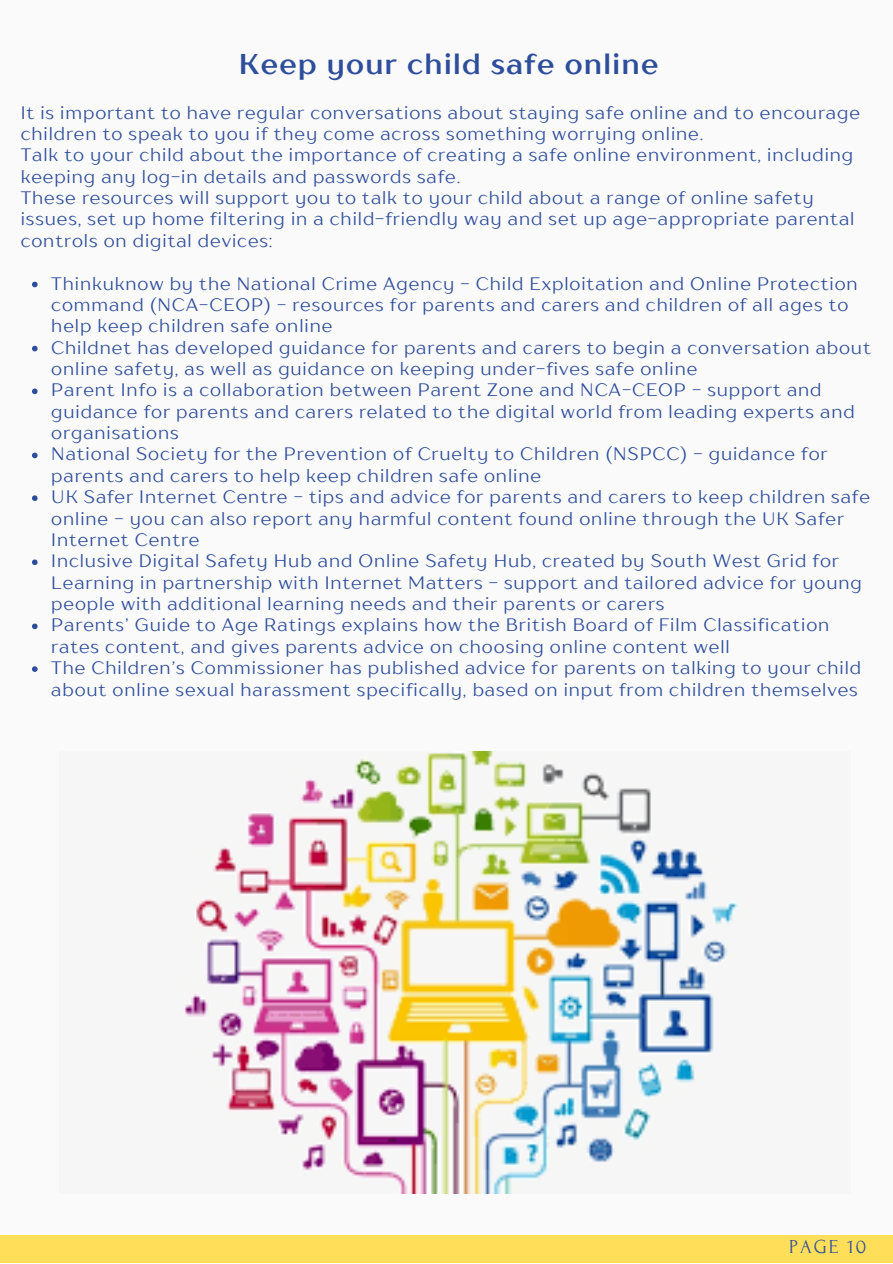
<style>
.page{position:relative;width:893px;height:1264px;background:#fff}
.page>*{position:absolute;margin:0;border:0;box-sizing:border-box;transform-origin:0 0}
.t1{font:700 28.5px "TT Drugs";letter-spacing:.05em;color:#2e4e9c}
.t2{font:19.8px "Forum";letter-spacing:.1em;color:#2e4e9c}
.t3{font:18px/21.3px "TT Drugs";letter-spacing:.05em;color:#2e4e9c}
</style>
<div class="page">
<div style="left:0;top:0;width:892px;height:1262px;background:#fafafa"></div>
<div style="left:0;top:1235px;width:892px;height:27px;background:#ffde59"></div>
<svg style="left:32px;top:282px;width:6px;height:5px"></svg>
<svg style="left:32px;top:346px;width:6px;height:5px"></svg>
<svg style="left:32px;top:388px;width:6px;height:6px"></svg>
<svg style="left:32px;top:452px;width:6px;height:6px"></svg>
<svg style="left:32px;top:495px;width:6px;height:6px"></svg>
<svg style="left:32px;top:559px;width:6px;height:6px"></svg>
<svg style="left:32px;top:623px;width:6px;height:6px"></svg>
<svg style="left:32px;top:666px;width:6px;height:6px"></svg>
<img style="left:183px;top:751px;width:555px;height:442px">
<p class="t1" style="left:239px;top:46px;width:420px">Keep your child safe online</p>
<p class="t3" style="left:21px;top:101px;width:840px">It is important to have regular conversations about staying safe online and to encourage children to speak to you if they come across something worrying online.</p>
<p class="t3" style="left:21px;top:144px;width:834px">Talk to your child about the importance of creating a safe online environment, including keeping any log-in details and passwords safe.</p>
<p class="t3" style="left:21px;top:187px;width:835px">These resources will support you to talk to your child about a range of online safety issues, set up home filtering in a child-friendly way and set up age-appropriate parental controls on digital devices:</p>
<p class="t3" style="left:51px;top:272px;width:807px">Thinkuknow by the National Crime Agency - Child Exploitation and Online Protection command (NCA-CEOP) - resources for parents and carers and children of all ages to help keep children safe online</p>
<p class="t3" style="left:51px;top:336px;width:821px">Childnet has developed guidance for parents and carers to begin a conversation about online safety, as well as guidance on keeping under-fives safe online</p>
<p class="t3" style="left:51px;top:379px;width:805px">Parent Info is a collaboration between Parent Zone and NCA-CEOP - support and guidance for parents and carers related to the digital world from leading experts and organisations</p>
<p class="t3" style="left:51px;top:443px;width:777px">National Society for the Prevention of Cruelty to Children (NSPCC) - guidance for parents and carers to help keep children safe online</p>
<p class="t3" style="left:51px;top:486px;width:820px">UK Safer Internet Centre - tips and advice for parents and carers to keep children safe online - you can also report any harmful content found online through the UK Safer<br>Internet Centre</p>
<p class="t3" style="left:51px;top:550px;width:812px">Inclusive Digital Safety Hub and Online Safety Hub, created by South West Grid for<br>Learning in partnership with Internet Matters - support and tailored advice for young people with additional learning needs and their parents or carers</p>
<p class="t3" style="left:51px;top:614px;width:779px">Parents’ Guide to Age Ratings explains how the British Board of Film Classification rates content, and gives parents advice on choosing online content well</p>
<p class="t3" style="left:51px;top:657px;width:811px">The Children’s Commissioner has published advice for parents on talking to your child about online sexual harassment specifically, based on input from children themselves</p>
<p class="t2" style="left:789px;top:1235px;width:79px">PAGE 10</p>
</div>
